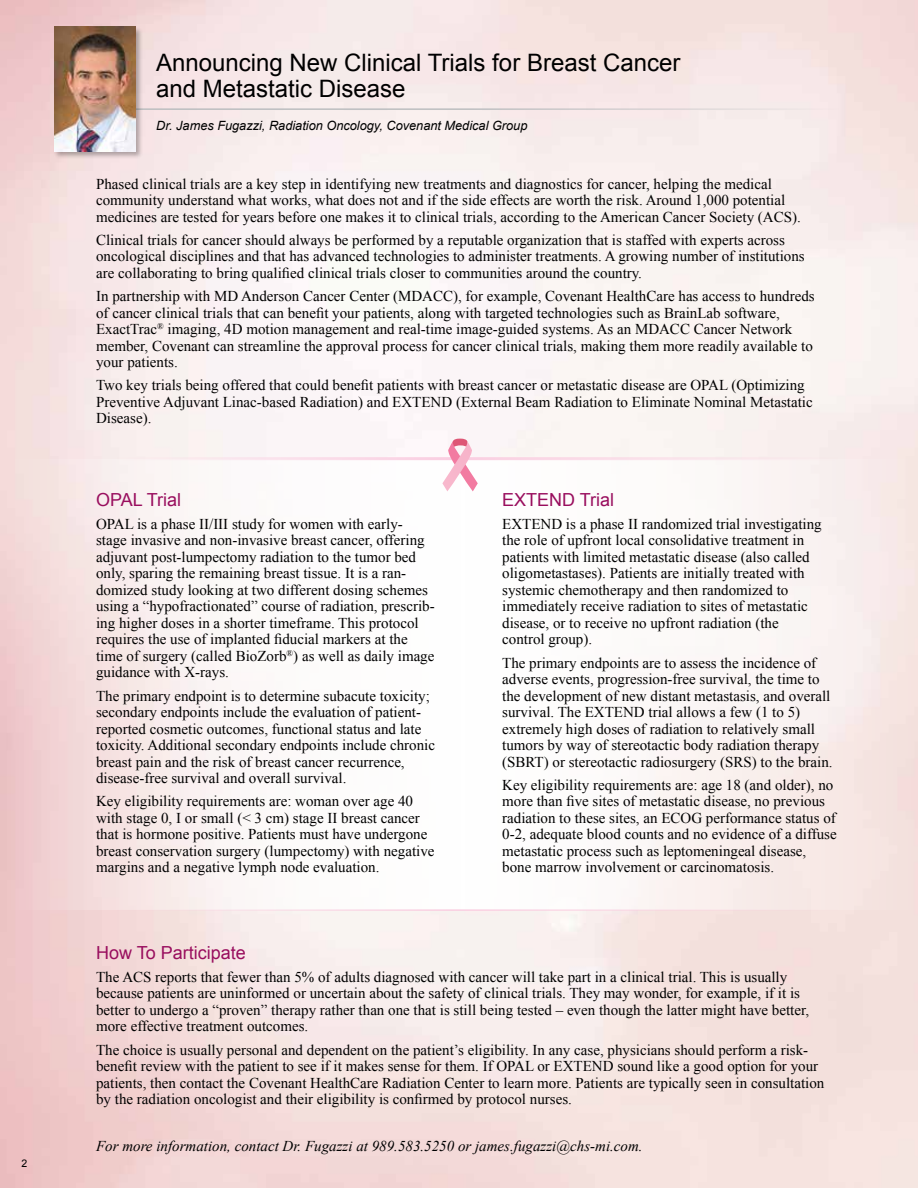
<style>
.page{position:relative;width:918px;height:1188px;background:#fff}
.page>*{position:absolute;margin:0;border:0;box-sizing:border-box;transform-origin:0 0}
.t1{font:24px/25.5px "Arial";color:#000}
.t2{font:18px "Arial";color:#990e5e}
.t3{font:15px/16.5px "Times New Roman";color:#000}
.t4{font:italic 15px "Times New Roman";color:#000}
.t5{font:italic 12.75px "Arial";color:#000}
.t6{font:10.5px "Arial";color:#000}
</style>
<div class="page">
<svg style="left:0;top:459px;width:918px;height:450px;fill:#fbf8f6"></svg>
<hr style="left:102px;top:457px;width:735px;height:3px;background:#facee1">
<hr style="left:102px;top:909px;width:735px;height:2px;background:#facee1">
<hr style="left:133px;top:108px;width:706px;height:2px;background:#bcbec0">
<div style="left:53px;top:26px;width:90px;height:134px;background:#000;opacity:.3"></div>
<img style="left:54px;top:27px;width:81px;height:124px">
<svg style="left:442px;top:439px;width:36px;height:52px"></svg>
<p class="t6" style="left:21px;top:1156px;width:7px">2</p>
<h1 class="t1" style="left:156px;top:51px;width:526px">Announcing New Clinical Trials for Breast Cancer and Metastatic Disease</h1>
<p class="t5" style="left:156px;top:117px;width:373px">Dr. James Fugazzi, Radiation Oncology, Covenant Medical Group</p>
<p class="t3" style="left:96px;top:175px;width:706px">Phased clinical trials are a key step in identifying new treatments and diagnostics for cancer, helping the medical community understand what works, what does not and if the side effects are worth the risk. Around 1,000 potential medicines are tested for years before one makes it to clinical trials, according to the American Cancer Society (ACS).</p>
<p class="t3" style="left:96px;top:231px;width:710px">Clinical trials for cancer should always be performed by a reputable organization that is staffed with experts across oncological disciplines and that has advanced technologies to administer treatments. A growing number of institutions are collaborating to bring qualified clinical trials closer to communities around the country.</p>
<p class="t3" style="left:96px;top:288px;width:720px">In partnership with MD Anderson Cancer Center (MDACC), for example, Covenant HealthCare has access to hundreds of cancer clinical trials that can benefit your patients, along with targeted technologies such as BrainLab software, ExactTrac<sup>®</sup> imaging, 4D motion management and real-time image-guided systems. As an MDACC Cancer Network member, Covenant can streamline the approval process for cancer clinical trials, making them more readily available to your patients.</p>
<p class="t3" style="left:96px;top:377px;width:718px">Two key trials being offered that could benefit patients with breast cancer or metastatic disease are OPAL (Optimizing<br>Preventive Adjuvant Linac-based Radiation) and EXTEND (External Beam Radiation to Eliminate Nominal Metastatic<br>Disease).</p>
<p class="t2" style="left:96px;top:488px;width:87px">OPAL Trial</p>
<p class="t3" style="left:96px;top:515px;width:340px">OPAL is a phase II/III study for women with early&shy;stage invasive and non-invasive breast cancer, offering adjuvant post-lumpectomy radiation to the tumor bed only, sparing the remaining breast tissue. It is a ran&shy;domized study looking at two different dosing schemes using a “hypofractionated” course of radiation, prescrib&shy;ing higher doses in a shorter timeframe. This protocol requires the use of implanted fiducial markers at the time of surgery (called BioZorb<sup>®</sup>) as well as daily image guidance with X-rays.</p>
<p class="t3" style="left:96px;top:687px;width:340px">The primary endpoint is to determine subacute toxicity; secondary endpoints include the evaluation of patient&shy;reported cosmetic outcomes, functional status and late toxicity. Additional secondary endpoints include chronic breast pain and the risk of breast cancer recurrence, disease-free survival and overall survival.</p>
<p class="t3" style="left:96px;top:793px;width:340px">Key eligibility requirements are: woman over age 40 with stage 0, I or small (&lt; 3 cm) stage II breast cancer that is hormone positive. Patients must have undergone breast conservation surgery (lumpectomy) with negative margins and a negative lymph node evaluation.</p>
<p class="t2" style="left:502px;top:488px;width:114px">EXTEND Trial</p>
<p class="t3" style="left:502px;top:515px;width:321px">EXTEND is a phase II randomized trial investigating the role of upfront local consolidative treatment in patients with limited metastatic disease (also called oligometastases). Patients are initially treated with systemic chemotherapy and then randomized to immediately receive radiation to sites of metastatic disease, or to receive no upfront radiation (the control group).</p>
<p class="t3" style="left:502px;top:654px;width:332px">The primary endpoints are to assess the incidence of adverse events, progression-free survival, the time to the development of new distant metastasis, and overall survival. The EXTEND trial allows a few (1 to 5) extremely high doses of radiation to relatively small tumors by way of stereotactic body radiation therapy (SBRT) or stereotactic radiosurgery (SRS) to the brain.</p>
<p class="t3" style="left:502px;top:776px;width:336px">Key eligibility requirements are: age 18 (and older), no more than five sites of metastatic disease, no previous radiation to these sites, an ECOG performance status of 0-2, adequate blood counts and no evidence of a diffuse metastatic process such as leptomeningeal disease, bone marrow involvement or carcinomatosis.</p>
<p class="t2" style="left:96px;top:940px;width:151px">How To Participate</p>
<p class="t3" style="left:96px;top:968px;width:715px">The ACS reports that fewer than 5% of adults diagnosed with cancer will take part in a clinical trial. This is usually because patients are uninformed or uncertain about the safety of clinical trials. They may wonder, for example, if it is better to undergo a “proven” therapy rather than one that is still being tested – even though the latter might have better, more effective treatment outcomes.</p>
<p class="t3" style="left:96px;top:1041px;width:730px">The choice is usually personal and dependent on the patient’s eligibility. In any case, physicians should perform a risk&shy;benefit review with the patient to see if it makes sense for them. If OPAL or EXTEND sound like a good option for your patients, then contact the Covenant HealthCare Radiation Center to learn more. Patients are typically seen in consultation by the radiation oncologist and their eligibility is confirmed by protocol nurses.</p>
<p class="t4" style="left:96px;top:1135px;width:548px">For more information, contact Dr. Fugazzi at 989.583.5250 or james.fugazzi@chs-mi.com.</p>
</div>
